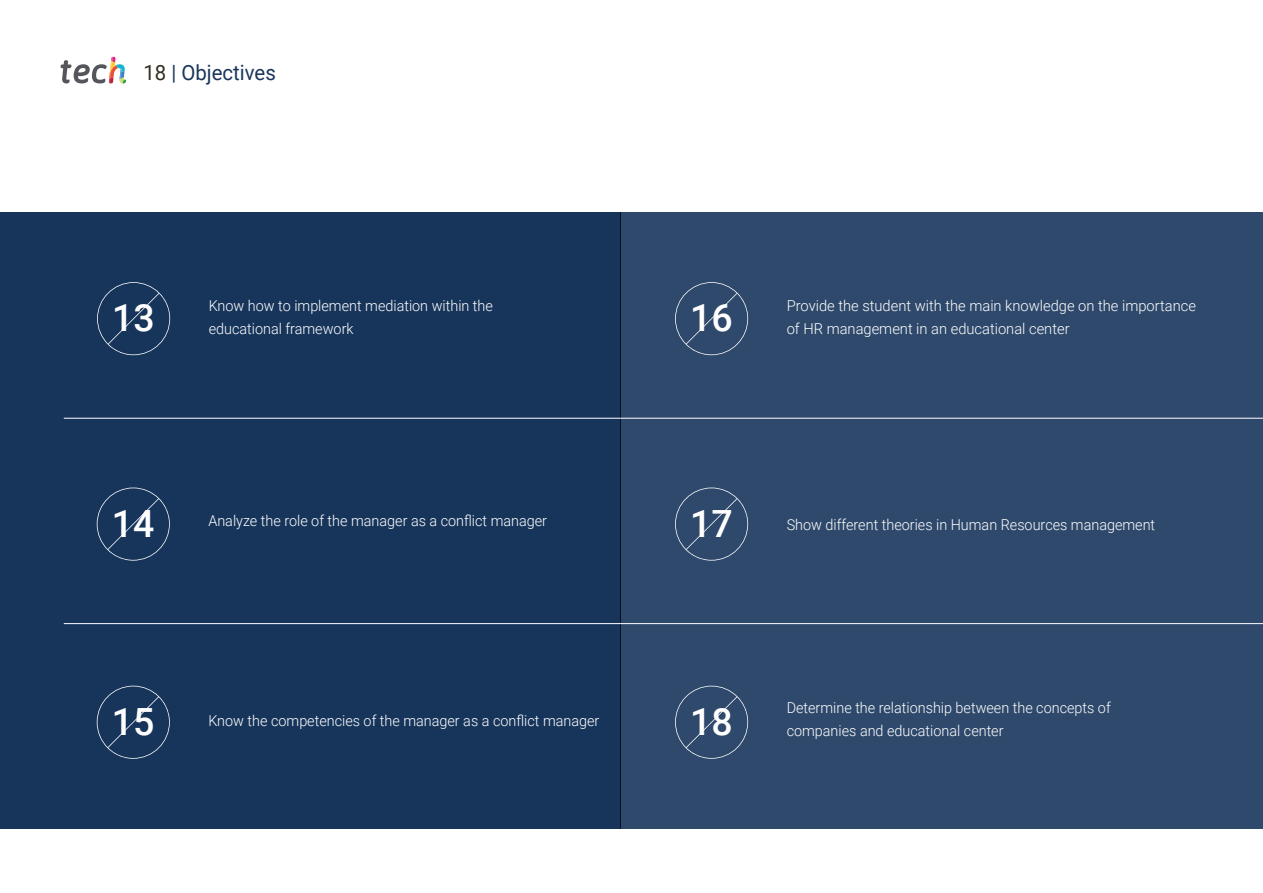
<style>
.page{position:relative;width:1263px;height:893px;background:#fff}
.page>*{position:absolute;margin:0;border:0;box-sizing:border-box;transform-origin:0 0}
.t1{font:500 37.5px "Roboto";color:#fff}
.t2{font:21px "Roboto";color:#1a355c}
.t3{font:300 15px/22.5px "Roboto";color:#fff;scale:.96 1}
.t4{font:300 15px/22.5px "Roboto";color:#fff}
.s1{color:#312e20}
</style>
<div class="page">
<div style="left:0;top:213px;width:621px;height:616px;background:#17355b"></div>
<div style="left:621px;top:213px;width:642px;height:616px;background:#2e496b"></div>
<svg style="left:97px;top:282px;width:73px;height:73px"></svg>
<svg style="left:97px;top:488px;width:73px;height:73px"></svg>
<svg style="left:675px;top:488px;width:73px;height:73px"></svg>
<svg style="left:675px;top:686px;width:73px;height:73px"></svg>
<svg style="left:97px;top:686px;width:73px;height:73px"></svg>
<svg style="left:675px;top:282px;width:73px;height:73px"></svg>
<hr style="left:64px;top:418px;width:1199px;height:1px;background:#fff">
<hr style="left:64px;top:623px;width:1199px;height:1px;background:#fff">
<svg style="left:61px;top:57px;width:65px;height:27px"></svg>
<h2 class="t2" style="left:144px;top:57px;width:134px"><span class="s1">18</span> | Objectives</h2>
<h1 class="t1" style="left:112px;top:292px;width:44px">13</h1>
<p class="t3" style="left:209px;top:294px;width:298px">Know how to implement mediation within the</p>
<p class="t3" style="left:209px;top:316px;width:152px">educational framework</p>
<h1 class="t1" style="left:690px;top:292px;width:44px">16</h1>
<p class="t4" style="left:787px;top:294px;width:411px">Provide the student with the main knowledge on the importance of HR management in an educational center</p>
<h1 class="t1" style="left:112px;top:497px;width:44px">14</h1>
<h1 class="t1" style="left:690px;top:497px;width:44px">17</h1>
<p class="t3" style="left:208px;top:508px;width:354px">Analyze the role of the manager as a conflict manager</p>
<p class="t3" style="left:787px;top:512px;width:385px">Show different theories in Human Resources management</p>
<h1 class="t1" style="left:112px;top:695px;width:44px">15</h1>
<p class="t3" style="left:208px;top:709px;width:409px">Know the competencies of the manager as a conflict manager</p>
<h1 class="t1" style="left:690px;top:695px;width:44px">18</h1>
<p class="t3" style="left:787px;top:696px;width:339px">Determine the relationship between the concepts of companies and educational center</p>
</div>
